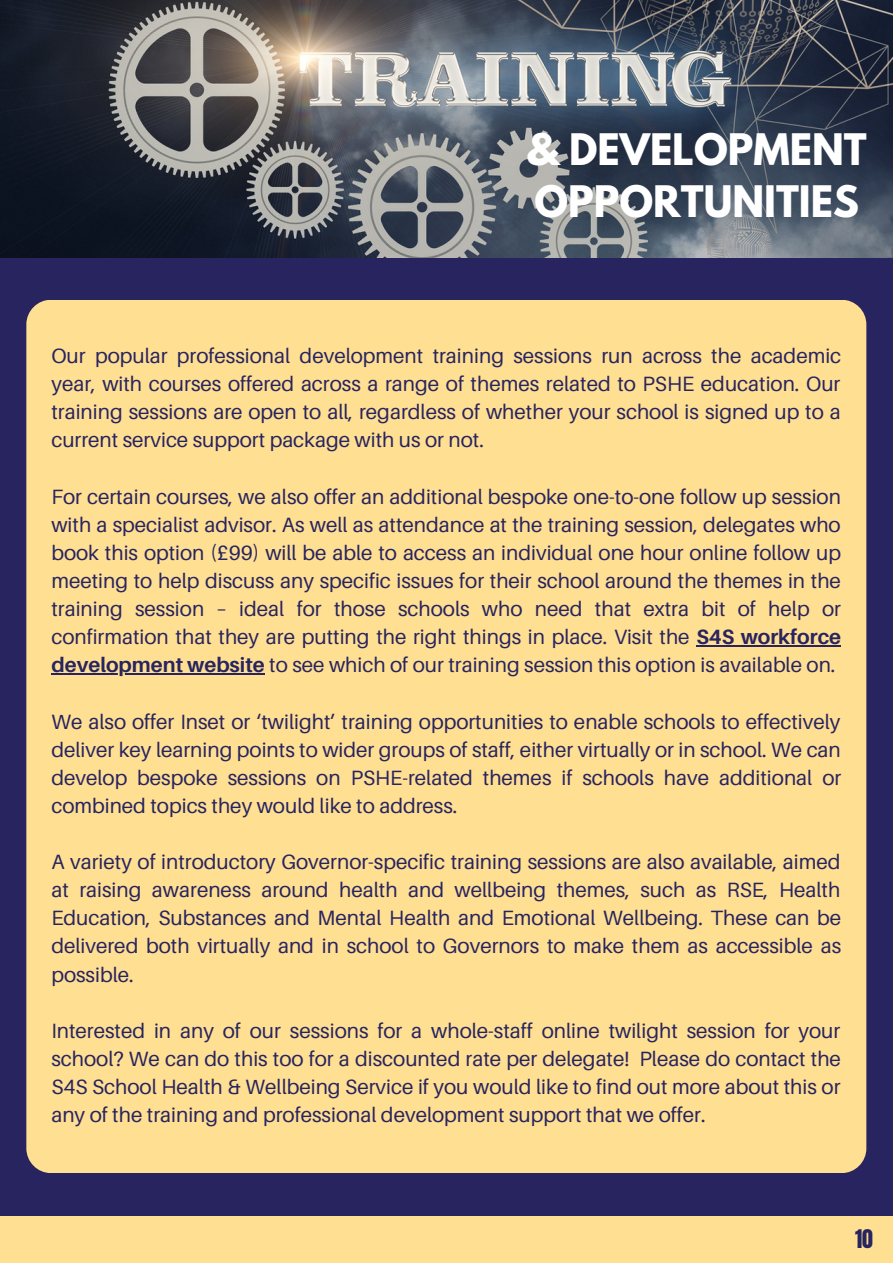
<style>
.page{position:relative;width:893px;height:1264px;background:#fff}
.page>*{position:absolute;margin:0;border:0;box-sizing:border-box;transform-origin:0 0}
.t1{font:700 38.4px/52.8px "League Spartan";color:#fff}
.t2{font:21.75px "Anton";color:#28245f}
.t3{font:20.7px/28px "Aileron";color:#28245f;text-align:justify}
.s1{font-weight:700}
</style>
<div class="page">
<div style="left:0;top:0;width:892px;height:1262px;background:#28245f"></div>
<div style="left:0;top:1215px;width:892px;height:47px;background:#ffdf92"></div>
<img style="left:0;top:0;width:892px;height:257px">
<div style="left:26px;top:300px;width:840px;height:872px;background:#ffdf92;border-radius:25px"></div>
<hr style="left:696px;top:645px;width:145px;height:1px;background:#28245f">
<hr style="left:51px;top:673px;width:214px;height:1px;background:#28245f">
<h1 class="t1" style="left:526px;top:128px;width:342px">&amp; DEVELOPMENT<br>OPPORTUNITIES</h1>
<p class="t3" style="left:51px;top:341px;width:791px">Our popular professional development training sessions run across the academic year, with courses offered across a range of themes related to PSHE education. Our training sessions are open to all, regardless of whether your school is signed up to a current service support package with us or not.</p>
<p class="t3" style="left:51px;top:482px;width:791px">For certain courses, we also offer an additional bespoke one-to-one follow up session with a specialist advisor. As well as attendance at the training session, delegates who book this option (£99) will be able to access an individual one hour online follow up meeting to help discuss any specific issues for their school around the themes in the training session – ideal for those schools who need that extra bit of help or confirmation that they are putting the right things in place. Visit the <span class="s1">S4S workforce development website</span> to see which of our training session this option is available on.</p>
<p class="t3" style="left:51px;top:707px;width:791px">We also offer Inset or ‘twilight’ training opportunities to enable schools to effectively deliver key learning points to wider groups of staff, either virtually or in school. We can develop bespoke sessions on PSHE-related themes if schools have additional or combined topics they would like to address.</p>
<p class="t3" style="left:51px;top:847px;width:791px">A variety of introductory Governor-specific training sessions are also available, aimed at raising awareness around health and wellbeing themes, such as RSE, Health Education, Substances and Mental Health and Emotional Wellbeing. These can be delivered both virtually and in school to Governors to make them as accessible as possible.</p>
<p class="t3" style="left:51px;top:1016px;width:791px">Interested in any of our sessions for a whole-staff online twilight session for your school? We can do this too for a discounted rate per delegate! Please do contact the S4S School Health &amp; Wellbeing Service if you would like to find out more about this or any of the training and professional development support that we offer.</p>
<p class="t2" style="left:855px;top:1222px;width:19px">10</p>
</div>
